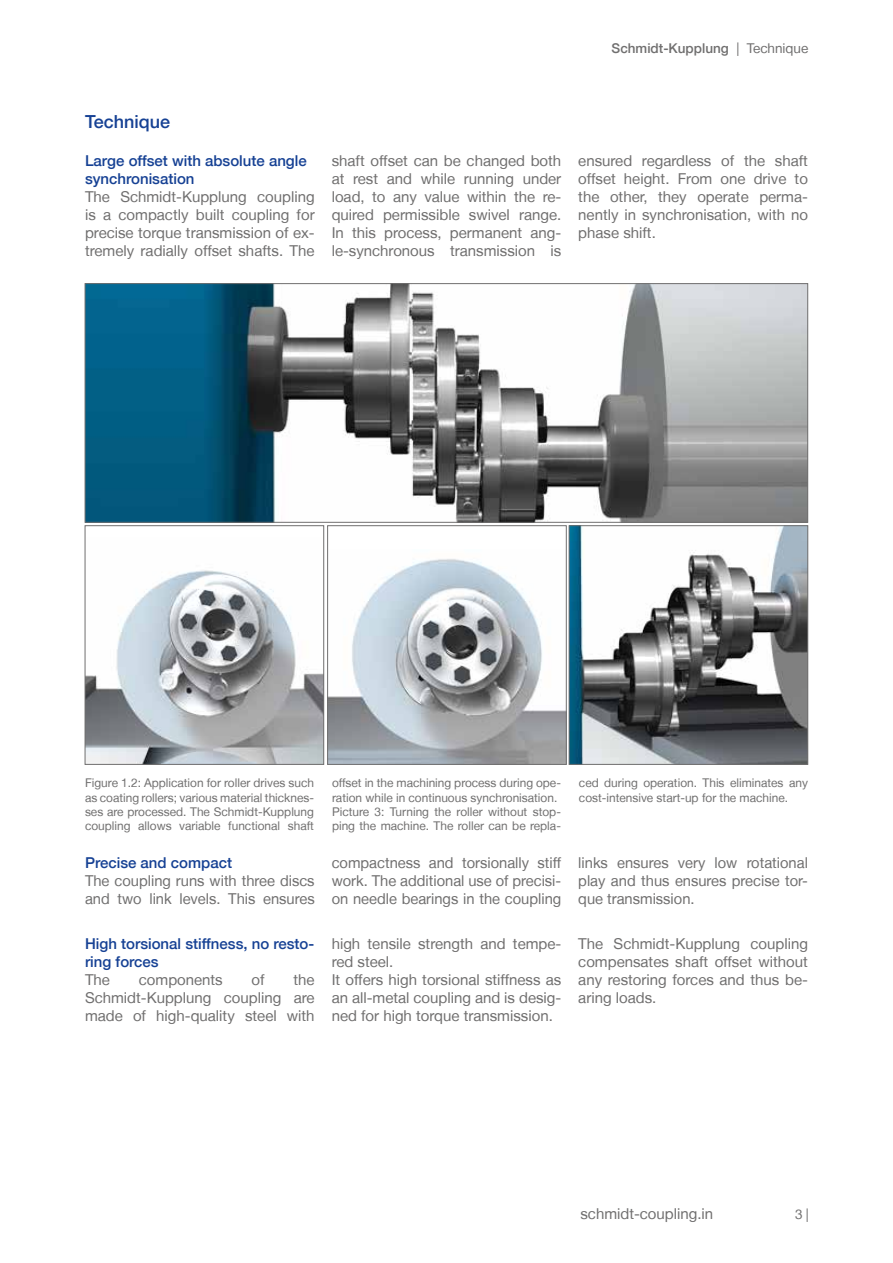
<style>
.page{position:relative;width:893px;height:1263px;background:#fff}
.page>*{position:absolute;margin:0;border:0;box-sizing:border-box;transform-origin:0 0}
.t1{font:500 18px "Helvetica Neue LT";color:#164194}
.t2{font:15px/18px "Helvetica Neue LT";color:#706f6f;text-align:justify}
.t3{font:500 15px/18px "Helvetica Neue LT";color:#164194}
.t4{font:500 13.5px "Helvetica Neue LT";color:#706f6f}
.t5{font:13.5px "Helvetica Neue LT";color:#706f6f}
.t6{font:12px/14.4px "Helvetica Neue LT";color:#706f6f}
.s1{font-weight:400}
</style>
<div class="page">
<img style="left:87px;top:570px;width:235px;height:192px">
<div style="left:85px;top:525px;width:239px;height:239px;border:1px solid #706f6f"></div>
<img style="left:329px;top:559px;width:235px;height:203px">
<div style="left:327px;top:525px;width:239px;height:239px;border:1px solid #706f6f"></div>
<img style="left:571px;top:527px;width:235px;height:235px">
<div style="left:569px;top:525px;width:239px;height:239px;border:1px solid #706f6f"></div>
<img style="left:87px;top:285px;width:719px;height:235px">
<div style="left:85px;top:283px;width:723px;height:239px;border:1px solid #706f6f"></div>
<p class="t4" style="left:612px;top:40px;width:198px">Schmidt-Kupplung <span class="s1">| Technique</span></p>
<p class="t1" style="left:85px;top:111px;width:87px">Technique</p>
<p class="t3" style="left:85px;top:152px;width:223px">Large offset with absolute angle synchronisation</p>
<p class="t2" style="left:85px;top:188px;width:231px">The Schmidt-Kupplung coupling is a compactly built coupling for precise torque transmission of ex&shy;tremely radially offset shafts. The</p>
<p class="t2" style="left:332px;top:152px;width:231px">shaft offset can be changed both at rest and while running under load, to any value within the re&shy;quired permissible swivel range.<br>In this process, permanent ang&shy;le-synchronous transmission is</p>
<p class="t2" style="left:578px;top:152px;width:231px">ensured regardless of the shaft offset height. From one drive to the other, they operate perma&shy;nently in synchronisation, with no phase shift.</p>
<p class="t6" style="left:85px;top:775px;width:230px;text-align:justify">Figure 1.2: Application for roller drives such as coating rollers; various material thicknes&shy;ses are processed. The Schmidt-Kupplung coupling allows variable functional shaft</p>
<p class="t6" style="left:332px;top:775px;width:230px">offset in the machining process during ope&shy;ration while in continuous synchronisation.<br>Picture 3: Turning the roller without stop&shy;ping the machine. The roller can be repla-</p>
<p class="t6" style="left:579px;top:775px;width:230px">ced during operation. This eliminates any cost-intensive start-up for the machine.</p>
<p class="t3" style="left:85px;top:854px;width:149px">Precise and compact</p>
<p class="t2" style="left:85px;top:872px;width:231px">The coupling runs with three discs and two link levels. This ensures</p>
<p class="t3" style="left:85px;top:935px;width:231px">High torsional stiffness, no resto&shy;ring forces</p>
<p class="t2" style="left:85px;top:971px;width:27px">The</p>
<p class="t2" style="left:139px;top:971px;width:85px">components</p>
<p class="t2" style="left:252px;top:971px;width:15px">of</p>
<p class="t2" style="left:85px;top:971px;width:231px;text-indent:208px">the Schmidt-Kupplung coupling are made of high-quality steel with</p>
<p class="t2" style="left:332px;top:854px;width:231px">compactness and torsionally stiff work. The additional use of precisi&shy;on needle bearings in the coupling</p>
<p class="t2" style="left:578px;top:854px;width:231px">links ensures very low rotational play and thus ensures precise tor&shy;que transmission.</p>
<p class="t2" style="left:332px;top:935px;width:231px;text-align:left">high tensile strength and tempe&shy;red steel.<br>It offers high torsional stiffness as an all-metal coupling and is desig&shy;ned for high torque transmission.</p>
<p class="t2" style="left:578px;top:935px;width:231px">The Schmidt-Kupplung coupling compensates shaft offset without any restoring forces and thus be&shy;aring loads.</p>
<p class="t2" style="left:580px;top:1205px;width:134px">schmidt-coupling.in</p>
<p class="t5" style="left:795px;top:1206px;width:15px">3 |</p>
</div>
